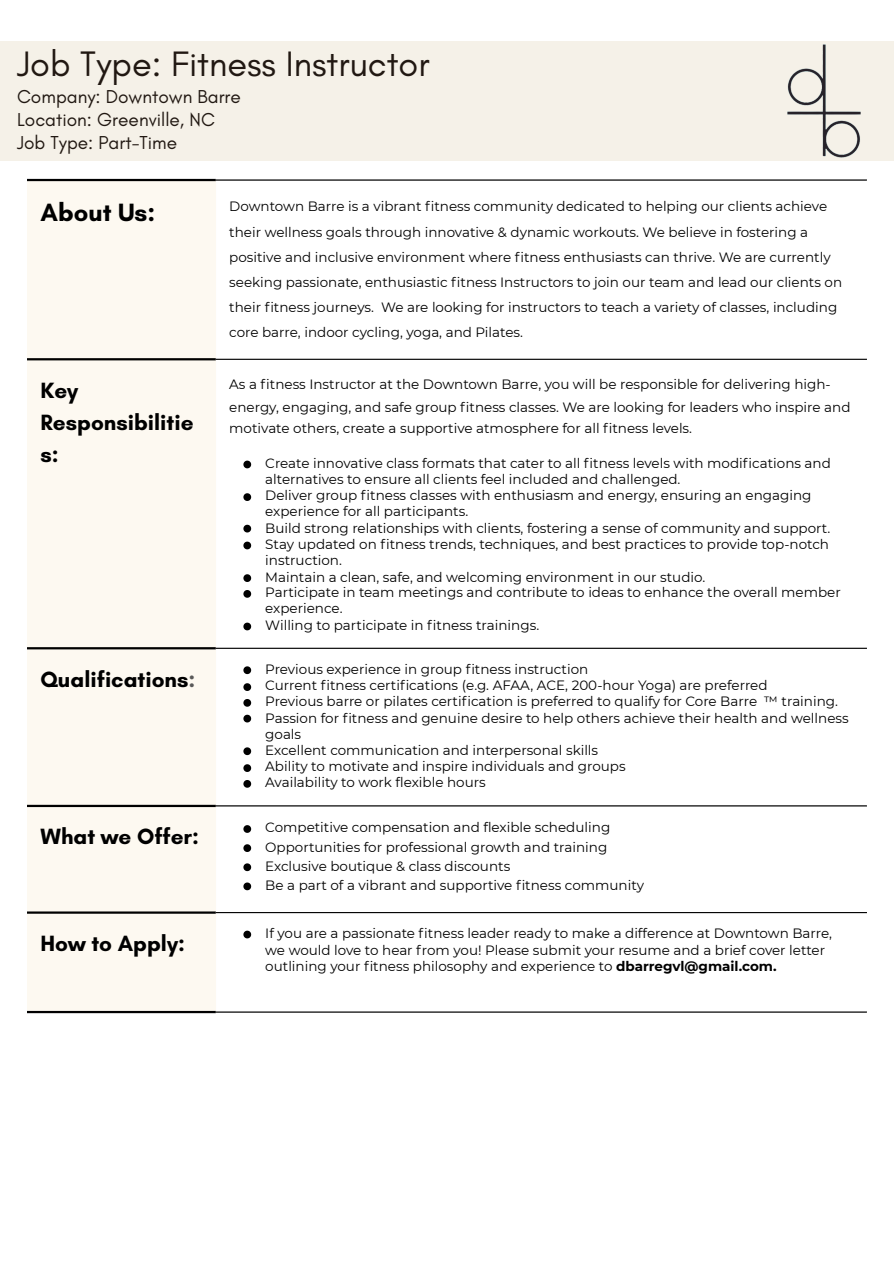
<style>
.page{position:relative;width:894px;height:1263px;background:#fff}
.page>*{position:absolute;margin:0;border:0;box-sizing:border-box;transform-origin:0 0}
.t1{font:36px "Glacial Indifference";color:#211812}
.t2{font:700 25.5px "Glacial Indifference";color:#000}
.t3{font:700 22.5px/32.1px "Glacial Indifference";color:#000}
.t4{font:19.05px "Glacial Indifference";color:#211812}
.t5{font:13.5px/25.2px "Montserrat";color:#000}
.s1{color:#595959}
.s2{font-weight:700}
</style>
<div class="page">
<div style="left:0;top:42px;width:893px;height:119px;background:#f5f1e8"></div>
<img style="left:787px;top:44px;width:74px;height:114px">
<div style="left:27px;top:181px;width:189px;height:830px;background:#fdf9f1"></div>
<svg style="left:243px;top:461px;width:8px;height:7px"></svg>
<svg style="left:243px;top:493px;width:8px;height:8px"></svg>
<svg style="left:243px;top:525px;width:8px;height:7px"></svg>
<svg style="left:243px;top:542px;width:8px;height:7px"></svg>
<svg style="left:243px;top:574px;width:8px;height:8px"></svg>
<svg style="left:243px;top:590px;width:8px;height:8px"></svg>
<svg style="left:243px;top:623px;width:8px;height:7px"></svg>
<svg style="left:243px;top:666px;width:8px;height:8px"></svg>
<svg style="left:243px;top:683px;width:8px;height:8px"></svg>
<svg style="left:243px;top:699px;width:8px;height:8px"></svg>
<svg style="left:243px;top:715px;width:8px;height:7px"></svg>
<svg style="left:243px;top:747px;width:8px;height:8px"></svg>
<svg style="left:243px;top:764px;width:8px;height:8px"></svg>
<svg style="left:243px;top:780px;width:8px;height:8px"></svg>
<svg style="left:243px;top:825px;width:8px;height:8px"></svg>
<svg style="left:243px;top:844px;width:8px;height:8px"></svg>
<svg style="left:243px;top:863px;width:8px;height:8px"></svg>
<svg style="left:243px;top:882px;width:8px;height:8px"></svg>
<svg style="left:243px;top:931px;width:8px;height:7px"></svg>
<hr style="left:216px;top:179px;width:650px;height:2px;background:#000">
<hr style="left:216px;top:359px;width:650px;height:1px;background:#000">
<hr style="left:216px;top:648px;width:650px;height:1px;background:#000">
<hr style="left:216px;top:805px;width:650px;height:1px;background:#000">
<hr style="left:216px;top:912px;width:650px;height:1px;background:#000">
<hr style="left:216px;top:1011px;width:650px;height:2px;background:#000">
<hr style="left:27px;top:179px;width:189px;height:2px;background:#000">
<hr style="left:27px;top:358px;width:189px;height:2px;background:#000">
<hr style="left:27px;top:647px;width:189px;height:2px;background:#000">
<hr style="left:27px;top:805px;width:189px;height:2px;background:#000">
<hr style="left:27px;top:911px;width:189px;height:3px;background:#000">
<hr style="left:27px;top:1011px;width:189px;height:2px;background:#000">
<p class="t1" style="left:17px;top:41px;width:414px">Job Type: Fitness Instructor</p>
<p class="t4" style="left:17px;top:85px;width:225px">Company: Downtown Barre</p>
<p class="t4" style="left:17px;top:108px;width:199px">Location: Greenville, NC</p>
<p class="t4" style="left:17px;top:131px;width:161px">Job Type: Part-Time</p>
<p class="t2" style="left:40px;top:196px;width:116px">About Us:</p>
<p class="t5" style="left:229px;top:193px;width:614px">Downtown Barre is a vibrant fitness community dedicated to helping our clients achieve their wellness goals through innovative &amp; dynamic workouts. We believe in fostering a positive and inclusive environment where fitness enthusiasts can thrive. We are currently seeking passionate, enthusiastic fitness Instructors to join our team and lead our clients on their fitness journeys. We are looking for instructors to teach a variety of classes, including core barre, indoor cycling, yoga, and Pilates.</p>
<p class="t3" style="left:40px;top:374px;width:154px">Key<br>Responsibilitie s:</p>
<p class="t5" style="left:229px;top:373px;width:622px;line-height:21.9px">As a fitness Instructor at the Downtown Barre, you will be responsible for delivering high&shy;energy, engaging, and safe group fitness classes. We are looking for leaders who inspire and motivate others, create a supportive atmosphere for all fitness levels.</p>
<p class="t5" style="left:265px;top:455px;width:567px;line-height:15.8px">Create innovative class formats that cater to all fitness levels with modifications and alternatives to ensure all clients feel included and challenged.</p>
<p class="t5" style="left:265px;top:488px;width:547px;line-height:15.8px">Deliver group fitness classes with enthusiasm and energy, ensuring an engaging experience for all participants.</p>
<p class="t5" style="left:265px;top:516px;width:566px">Build strong relationships with clients, fostering a sense of community and support.</p>
<p class="t5" style="left:265px;top:536px;width:565px;line-height:15.8px">Stay updated on fitness trends, techniques, and best practices to provide top-notch instruction.</p>
<p class="t5" style="left:265px;top:564px;width:441px">Maintain a clean, safe, and welcoming environment in our studio.</p>
<p class="t5" style="left:265px;top:584px;width:577px;line-height:15.8px">Participate in team meetings and contribute to ideas to enhance the overall member experience.</p>
<p class="t5" style="left:265px;top:612px;width:275px">Willing to participate in fitness trainings.</p>
<p class="t3" style="left:40px;top:663px;width:156px">Qualifications<span class="s1">:</span></p>
<p class="t5" style="left:265px;top:656px;width:324px">Previous experience in group fitness instruction</p>
<p class="t5" style="left:265px;top:673px;width:503px">Current fitness certifications (e.g. AFAA, ACE, 200-hour Yoga) are preferred</p>
<p class="t5" style="left:265px;top:689px;width:574px">Previous barre or pilates certification is preferred to qualify for Core Barre ™ training.</p>
<p class="t5" style="left:265px;top:710px;width:584px;line-height:15.8px">Passion for fitness and genuine desire to help others achieve their health and wellness goals</p>
<p class="t5" style="left:265px;top:737px;width:334px">Excellent communication and interpersonal skills</p>
<p class="t5" style="left:265px;top:754px;width:362px">Ability to motivate and inspire individuals and groups</p>
<p class="t5" style="left:265px;top:770px;width:222px">Availability to work flexible hours</p>
<p class="t3" style="left:40px;top:820px;width:160px">What we Offer:</p>
<p class="t5" style="left:265px;top:815px;width:346px">Competitive compensation and flexible scheduling</p>
<p class="t5" style="left:265px;top:834px;width:343px">Opportunities for professional growth and training</p>
<p class="t5" style="left:265px;top:853px;width:246px">Exclusive boutique &amp; class discounts</p>
<p class="t5" style="left:265px;top:872px;width:380px">Be a part of a vibrant and supportive fitness community</p>
<p class="t3" style="left:40px;top:927px;width:146px">How to Apply:</p>
<p class="t5" style="left:265px;top:925px;width:568px;line-height:16.4px">If you are a passionate fitness leader ready to make a difference at Downtown Barre, we would love to hear from you! Please submit your resume and a brief cover letter outlining your fitness philosophy and experience to <span class="s2">dbarregvl@gmail.com.</span></p>
</div>
